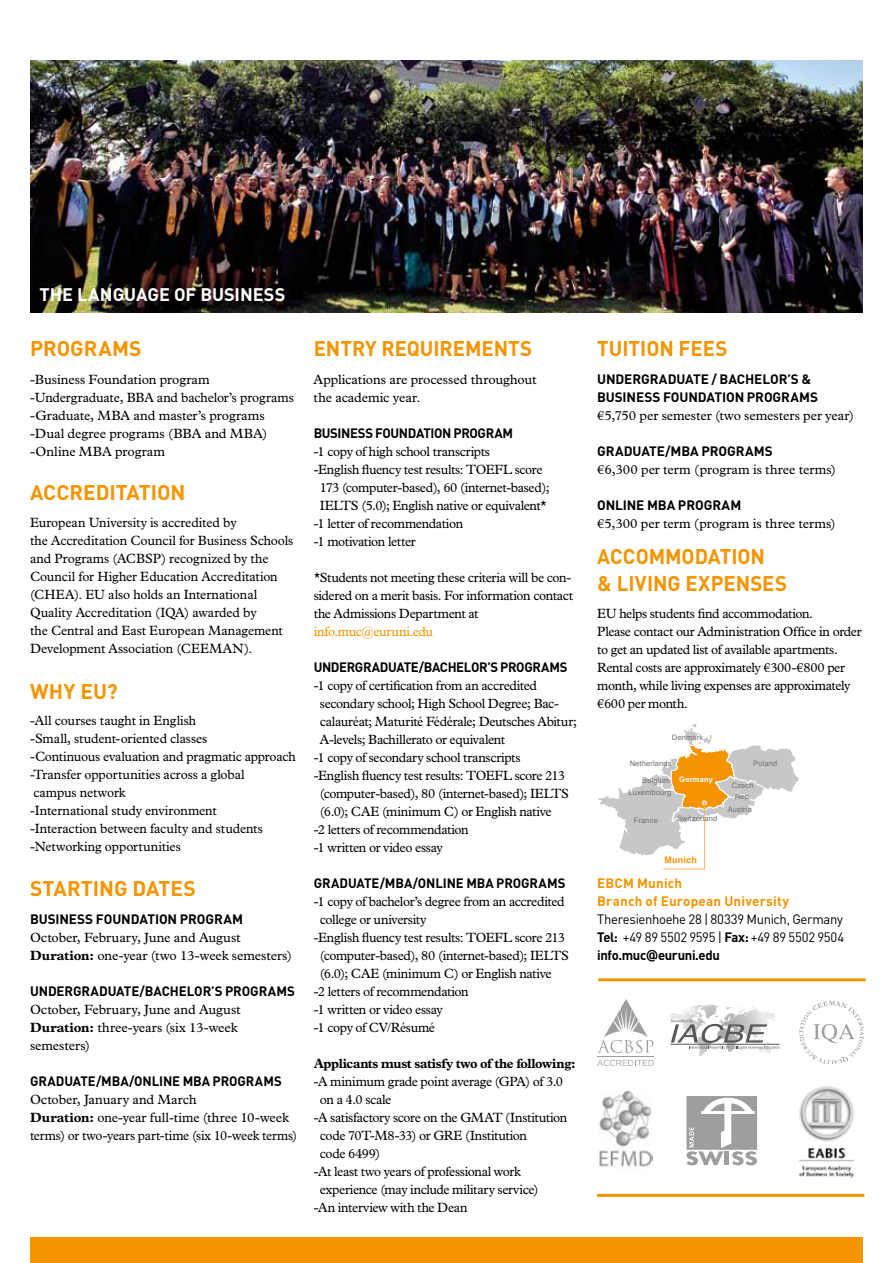
<style>
.page{position:relative;width:893px;height:1263px;background:#fff}
.page>*{position:absolute;margin:0;border:0;box-sizing:border-box;transform-origin:0 0}
.t1{font:700 21px/27px "DIN";color:#f39400}
.t2{font:700 18px "DIN";letter-spacing:-.005em;color:#fff}
.t3{font:13.5px/18px "Plantin Std";letter-spacing:-.015em;color:#000}
.t4{font:700 13.5px/18px "DIN";letter-spacing:-.01em;color:#000}
.t5{font:13.5px/18px "DIN";letter-spacing:-.025em;color:#000;text-align:justify}
.t6{font:700 13.5px "DIN";letter-spacing:-.03em;color:#000}
.t7{font:700 13.5px "Plantin Std";letter-spacing:-.03em;color:#000}
.t8{font:700 13.5px/18px "DIN";letter-spacing:.01em;color:#f39400}
.t9{font:13.5px "Plantin Std";letter-spacing:-.015em;color:#f39400}
.t10{font:700 9px "Helvetica";letter-spacing:.02em;color:#f39400}
.t11{font:7.5px/10.5px "Helvetica";letter-spacing:.02em;color:#707172;text-align:center}
.s1{font-weight:700}
.s2{font-weight:700;color:#fff}
.s3{font-family:"Verdana";font-weight:700}
</style>
<div class="page">
<img style="left:30px;top:60px;width:833px;height:252px">
<div style="left:30px;top:1237px;width:833px;height:26px;background:#f39400"></div>
<hr style="left:598px;top:978px;width:268px;height:3px;background:#f39400">
<hr style="left:597px;top:1194px;width:267px;height:3px;background:#f39400">
<svg style="left:598px;top:724px;width:201px;height:145px"></svg>
<svg style="left:686px;top:1096px;width:71px;height:69px"></svg>
<img style="left:598px;top:1091px;width:55px;height:77px">
<img style="left:798px;top:1086px;width:57px;height:92px">
<hr style="left:670px;top:1044px;width:109px;height:1px;background:#58585a">
<svg style="left:671px;top:1019px;width:108px;height:30px"></svg>
<hr style="left:597px;top:1056px;width:56px;height:1px;background:#9c9e9f">
<svg style="left:597px;top:999px;width:56px;height:54px"></svg>
<svg style="left:597px;top:1060px;width:57px;height:6px"></svg>
<svg style="left:799px;top:1001px;width:65px;height:63px"></svg>
<h2 class="t2" style="left:40px;top:283px;width:247px">THE LANGUAGE OF BUSINESS</h2>
<h1 class="t1" style="left:30px;top:334px;width:113px">PROGRAMS</h1>
<h1 class="t1" style="left:314px;top:334px;width:220px">ENTRY REQUIREMENTS</h1>
<p class="t3" style="left:30px;top:370px;width:265px">-Business Foundation program -Undergraduate, BBA and bachelor’s programs -Graduate, MBA and master’s programs -Dual degree programs (BBA and MBA) -Online MBA program</p>
<p class="t3" style="left:314px;top:370px;width:224px">Applications are processed throughout the academic year.</p>
<p class="t6" style="left:314px;top:424px;width:201px">BUSINESS FOUNDATION PROGRAM</p>
<p class="t3" style="left:314px;top:442px;width:178px">-1 copy of high school transcripts</p>
<p class="t3" style="left:314px;top:460px;width:230px">-English fluency test results: TOEFL score</p>
<p class="t3" style="left:320px;top:478px;width:231px">173 (computer-based), 60 (internet-based);</p>
<p class="t3" style="left:320px;top:496px;width:228px">IELTS (5.0); English native or equivalent*</p>
<p class="t3" style="left:314px;top:514px;width:151px">-1 letter of recommendation</p>
<p class="t3" style="left:314px;top:532px;width:104px">-1 motivation letter</p>
<p class="t3" style="left:314px;top:568px;width:261px">*Students not meeting these criteria will be con&shy;sidered on a merit basis. For information contact the Admissions Department at</p>
<p class="t9" style="left:314px;top:623px;width:121px">info.muc@euruni.edu</p>
<p class="t6" style="left:314px;top:658px;width:255px">UNDERGRADUATE/BACHELOR’S PROGRAMS</p>
<p class="t3" style="left:314px;top:676px;width:225px">-1 copy of certification from an accredited</p>
<p class="t3" style="left:320px;top:694px;width:241px">secondary school; High School Degree; Bac-</p>
<p class="t3" style="left:320px;top:712px;width:258px">calauréat; Maturité Fédérale; Deutsches Abitur;</p>
<p class="t3" style="left:320px;top:730px;width:187px">A-levels; Bachillerato or equivalent</p>
<p class="t3" style="left:314px;top:748px;width:208px">-1 copy of secondary school transcripts</p>
<p class="t3" style="left:314px;top:766px;width:253px">-English fluency test results: TOEFL score 213</p>
<p class="t3" style="left:320px;top:784px;width:251px">(computer-based), 80 (internet-based); IELTS</p>
<p class="t3" style="left:320px;top:802px;width:233px">(6.0); CAE (minimum C) or English native</p>
<p class="t3" style="left:314px;top:820px;width:156px">-2 letters of recommendation</p>
<p class="t3" style="left:314px;top:838px;width:131px">-1 written or video essay</p>
<p class="t4" style="left:314px;top:873px;width:253px">GRADUATE/MBA/ONLINE MBA PROGRAMS</p>
<p class="t3" style="left:314px;top:892px;width:253px">-1 copy of bachelor’s degree from an accredited</p>
<p class="t3" style="left:320px;top:910px;width:108px">college or university</p>
<p class="t3" style="left:314px;top:928px;width:253px">-English fluency test results: TOEFL score 213</p>
<p class="t3" style="left:320px;top:946px;width:251px">(computer-based), 80 (internet-based); IELTS</p>
<p class="t3" style="left:320px;top:964px;width:233px">(6.0); CAE (minimum C) or English native</p>
<p class="t3" style="left:314px;top:982px;width:156px">-2 letters of recommendation</p>
<p class="t3" style="left:314px;top:1000px;width:131px">-1 written or video essay</p>
<p class="t3" style="left:314px;top:1018px;width:123px">-1 copy of CV/Résumé</p>
<p class="t7" style="left:314px;top:1055px;width:264px">Applicants must satisfy two of the following:</p>
<p class="t3" style="left:314px;top:1072px;width:251px">-A minimum grade point average (GPA) of 3.0</p>
<p class="t3" style="left:320px;top:1090px;width:73px">on a 4.0 scale</p>
<p class="t3" style="left:314px;top:1108px;width:255px">-A satisfactory score on the GMAT (Institution</p>
<p class="t3" style="left:320px;top:1126px;width:209px">code 70T-M8-33) or GRE (Institution</p>
<p class="t3" style="left:320px;top:1144px;width:62px">code 6499)</p>
<p class="t3" style="left:314px;top:1162px;width:209px">-At least two years of professional work</p>
<p class="t3" style="left:320px;top:1180px;width:220px">experience (may include military service)</p>
<p class="t3" style="left:314px;top:1198px;width:155px">-An interview with the Dean</p>
<h1 class="t1" style="left:30px;top:478px;width:157px">ACCREDITATION</h1>
<p class="t3" style="left:30px;top:514px;width:265px">European University is accredited by<br>the Accreditation Council for Business Schools and Programs (ACBSP) recognized by the Council for Higher Education Accreditation (CHEA). EU also holds an International Quality Accreditation (IQA) awarded by<br>the Central and East European Management Development Association (CEEMAN).</p>
<h1 class="t1" style="left:30px;top:677px;width:89px">WHY EU?</h1>
<p class="t3" style="left:30px;top:712px;width:267px">-All courses taught in English<br>-Small, student-oriented classes<br>-Continuous evaluation and pragmatic approach -Transfer opportunities across a global<br>campus network<br>-International study environment<br>-Interaction between faculty and students -Networking opportunities</p>
<h1 class="t1" style="left:30px;top:874px;width:167px">STARTING DATES</h1>
<p class="t4" style="left:30px;top:909px;width:215px">BUSINESS FOUNDATION PROGRAM</p>
<p class="t3" style="left:30px;top:928px;width:263px">October, February, June and August<br><span class="s1">Duration:</span> one-year (two 13-week semesters)</p>
<p class="t4" style="left:30px;top:981px;width:266px">UNDERGRADUATE/BACHELOR’S PROGRAMS</p>
<p class="t3" style="left:30px;top:1000px;width:212px">October, February, June and August<br><span class="s1">Duration:</span> three-years (six 13-week semesters)</p>
<p class="t4" style="left:30px;top:1071px;width:253px">GRADUATE/MBA/ONLINE MBA PROGRAMS</p>
<p class="t3" style="left:30px;top:1090px;width:269px">October, January and March<br><span class="s1">Duration:</span> one-year full-time (three 10-week terms) or two-years part-time (six 10-week terms)</p>
<h1 class="t1" style="left:597px;top:334px;width:132px">TUITION FEES</h1>
<p class="t4" style="left:597px;top:370px;width:223px">UNDERGRADUATE / BACHELOR’S &amp;<br>BUSINESS FOUNDATION PROGRAMS</p>
<p class="t3" style="left:597px;top:407px;width:258px">€5,750 per semester (two semesters per year)</p>
<p class="t4" style="left:597px;top:442px;width:177px">GRADUATE/MBA PROGRAMS</p>
<p class="t3" style="left:597px;top:461px;width:240px">€6,300 per term (program is three terms)</p>
<p class="t4" style="left:597px;top:496px;width:146px">ONLINE MBA PROGRAM</p>
<p class="t3" style="left:597px;top:515px;width:240px">€5,300 per term (program is three terms)</p>
<h1 class="t1" style="left:597px;top:542px;width:191px">ACCOMMODATION<br>&amp; LIVING EXPENSES</h1>
<p class="t3" style="left:597px;top:605px;width:266px">EU helps students find accommodation.<br>Please contact our Administration Office in order to get an updated list of available apartments.<br>Rental costs are approximately €300-€800 per month, while living expenses are approximately €600 per month.</p>
<p class="t11" style="left:672px;top:732px;width:33px">Denmark</p>
<p class="t11" style="left:642px;top:775px;width:72px">Belgium <span class="s2">Germany</span></p>
<p class="t11" style="left:630px;top:759px;width:44px">Netherlands</p>
<p class="t11" style="left:628px;top:788px;width:44px">Luxembourg</p>
<p class="t11" style="left:634px;top:815px;width:26px">France</p>
<p class="t11" style="left:677px;top:813px;width:42px">Switzerland</p>
<p class="t11" style="left:753px;top:759px;width:26px">Poland</p>
<p class="t11" style="left:732px;top:780px;width:23px">Czech<br>Rep.</p>
<p class="t11" style="left:728px;top:804px;width:26px">Austria</p>
<p class="t10" style="left:664px;top:853px;width:34px">Munich</p>
<p class="t8" style="left:597px;top:873px;width:193px">EBCM Munich<br>Branch of European University</p>
<p class="t5" style="left:597px;top:910px;width:249px">Theresienhoehe 28 | 80339 Munich, Germany <span class="s1">Tel:</span> +49 89 5502 9595 | <span class="s1">Fax:</span> +49 89 5502 9504 <span class="s1">info.muc</span><span class="s3">@</span><span class="s1">euruni.edu</span></p>
</div>
